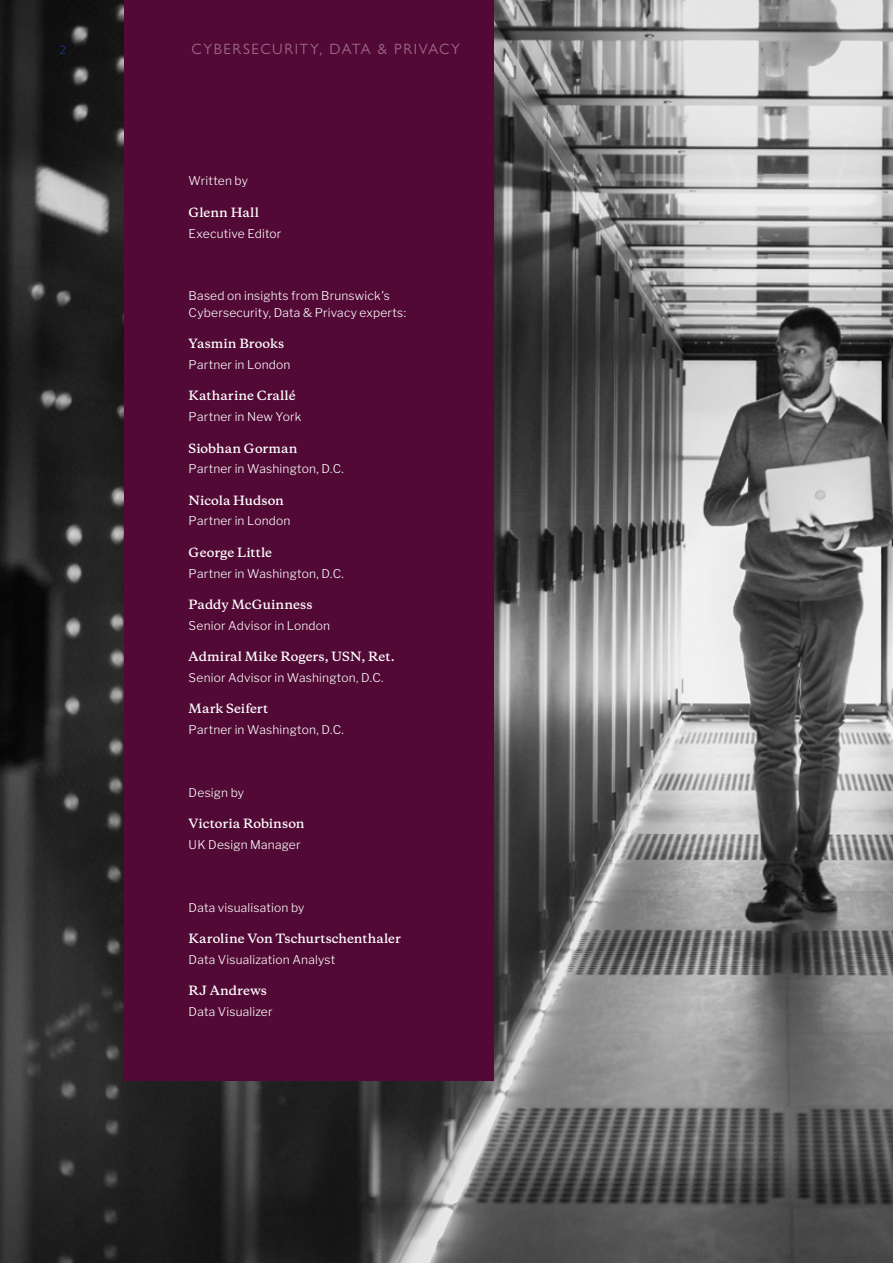
<style>
.page{position:relative;width:893px;height:1263px;background:#fff}
.page>*{position:absolute;margin:0;border:0;box-sizing:border-box;transform-origin:0 0}
.t1{font:15px "Gill Sans Nova";letter-spacing:.1em;color:#9a6787}
.t2{font:300 12px/16.5px "Libre Franklin";letter-spacing:.015em;color:#fff}
.t3{font:600 12px "Copernicus";letter-spacing:.005em;color:#fff}
.t4{font:300 11.25px "Libre Franklin";color:#14377d}
</style>
<div class="page">
<img style="left:0;top:0;width:893px;height:1263px">
<div style="left:124px;top:0;width:370px;height:1080px;background:#520935"></div>
<p class="t4" style="left:60px;top:41px;width:8px">2</p>
<p class="t1" style="left:191px;top:40px;width:270px">CYBERSECURITY, DATA &amp; PRIVACY</p>
<p class="t2" style="left:189px;top:172px;width:61px">Written by</p>
<p class="t3" style="left:189px;top:204px;width:72px">Glenn Hall</p>
<p class="t2" style="left:189px;top:224px;width:94px">Executive Editor</p>
<p class="t2" style="left:189px;top:287px;width:219px">Based on insights from Brunswick’s<br>Cybersecurity, Data &amp; Privacy experts:</p>
<p class="t3" style="left:189px;top:336px;width:97px">Yasmin Brooks</p>
<p class="t2" style="left:189px;top:355px;width:103px">Partner in London</p>
<p class="t3" style="left:189px;top:388px;width:108px">Katharine Crallé</p>
<p class="t2" style="left:189px;top:407px;width:114px">Partner in New York</p>
<p class="t3" style="left:189px;top:440px;width:110px">Siobhan Gorman</p>
<p class="t2" style="left:189px;top:460px;width:157px">Partner in Washington, D.C.</p>
<p class="t3" style="left:189px;top:492px;width:97px">Nicola Hudson</p>
<p class="t2" style="left:189px;top:512px;width:103px">Partner in London</p>
<p class="t3" style="left:189px;top:544px;width:85px">George Little</p>
<p class="t2" style="left:189px;top:564px;width:157px">Partner in Washington, D.C.</p>
<p class="t3" style="left:189px;top:596px;width:125px">Paddy McGuinness</p>
<p class="t2" style="left:189px;top:616px;width:143px">Senior Advisor in London</p>
<p class="t3" style="left:189px;top:648px;width:208px">Admiral Mike Rogers, USN, Ret.</p>
<p class="t2" style="left:189px;top:668px;width:196px">Senior Advisor in Washington, D.C.</p>
<p class="t3" style="left:189px;top:701px;width:81px">Mark Seifert</p>
<p class="t2" style="left:189px;top:720px;width:157px">Partner in Washington, D.C.</p>
<p class="t2" style="left:189px;top:783px;width:57px">Design by</p>
<p class="t3" style="left:189px;top:815px;width:117px">Victoria Robinson</p>
<p class="t2" style="left:189px;top:835px;width:113px">UK Design Manager</p>
<p class="t2" style="left:189px;top:898px;width:117px">Data visualisation by</p>
<p class="t3" style="left:189px;top:930px;width:214px">Karoline Von Tschurtschenthaler</p>
<p class="t2" style="left:189px;top:950px;width:148px">Data Visualization Analyst</p>
<p class="t3" style="left:189px;top:982px;width:80px">RJ Andrews</p>
<p class="t2" style="left:189px;top:1002px;width:85px">Data Visualizer</p>
</div>
